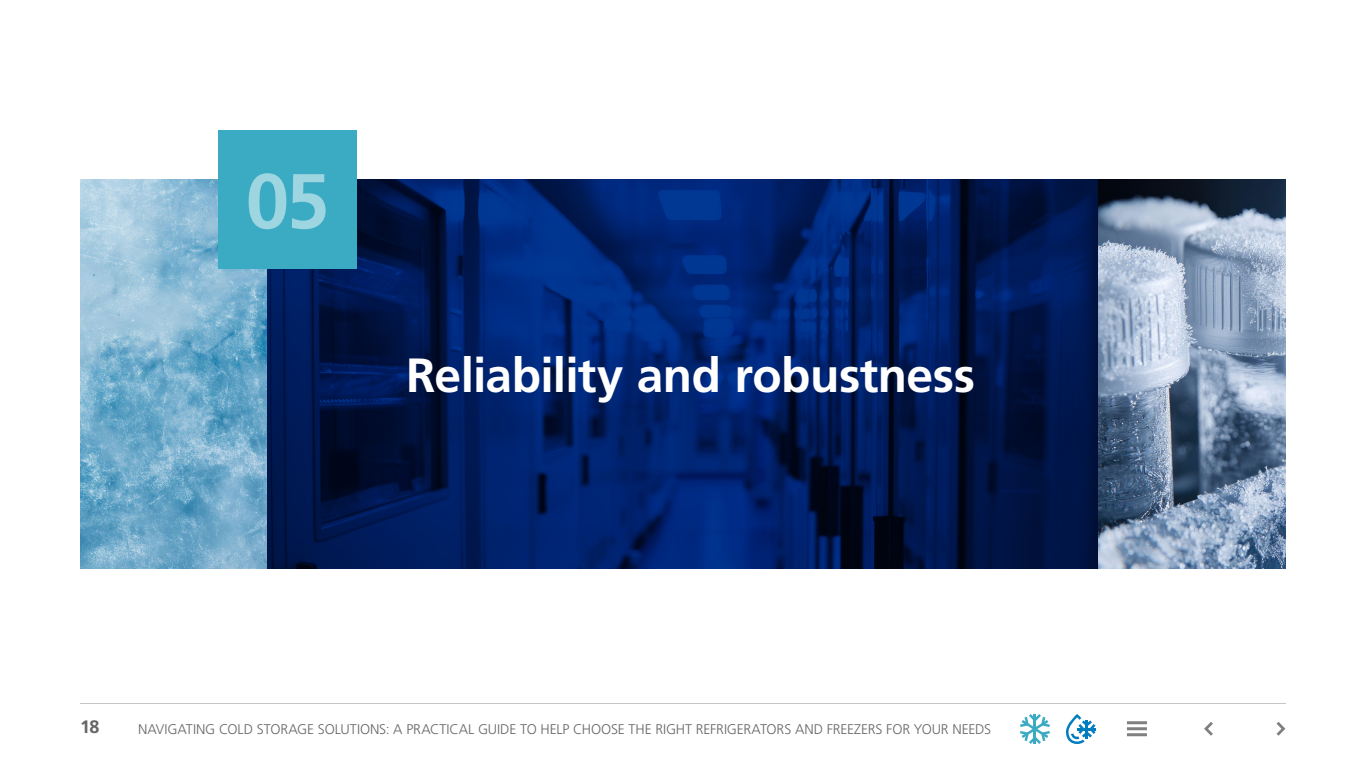
<style>
.page{position:relative;width:1366px;height:768px;background:#fff}
.page>*{position:absolute;margin:0;border:0;box-sizing:border-box;transform-origin:0 0}
.t1{font:700 77.6px "Frutiger LT Std";color:#9dd5e1}
.t2{font:700 48px "Frutiger LT Std";letter-spacing:-.01em;color:#fff}
.t3{font:700 18px "Frutiger LT Std";color:#666}
.t4{font:300 14px "Frutiger LT Std";letter-spacing:-.01em;color:#666}
</style>
<div class="page">
<img style="left:80px;top:179px;width:188px;height:390px">
<svg style="left:268px;top:179px;width:830px;height:390px;background:#001c5c"></svg>
<svg style="left:1098px;top:179px;width:188px;height:390px;background:#7d91aa"></svg>
<div style="left:218px;top:130px;width:139px;height:138px;background:#3babc3"></div>
<hr style="left:1127px;top:721px;width:20px;height:3px;background:#808080">
<hr style="left:1127px;top:727px;width:20px;height:3px;background:#808080">
<hr style="left:1127px;top:733px;width:20px;height:3px;background:#808080">
<hr style="left:80px;top:703px;width:1206px;height:1px;background:#c5c5c5">
<svg style="left:1204px;top:722px;width:9px;height:14px"></svg>
<svg style="left:1277px;top:722px;width:8px;height:14px"></svg>
<svg style="left:1020px;top:714px;width:30px;height:30px"></svg>
<svg style="left:1066px;top:714px;width:30px;height:30px"></svg>
<h1 class="t1" style="left:246px;top:156px;width:85px">05</h1>
<h2 class="t2" style="left:406px;top:347px;width:570px">Reliability and robustness</h2>
<p class="t3" style="left:80px;top:717px;width:21px">18</p>
<p class="t4" style="left:138px;top:721px;width:855px">NAVIGATING COLD STORAGE SOLUTIONS: A PRACTICAL GUIDE TO HELP CHOOSE THE RIGHT REFRIGERATORS AND FREEZERS FOR YOUR NEEDS</p>
</div>
